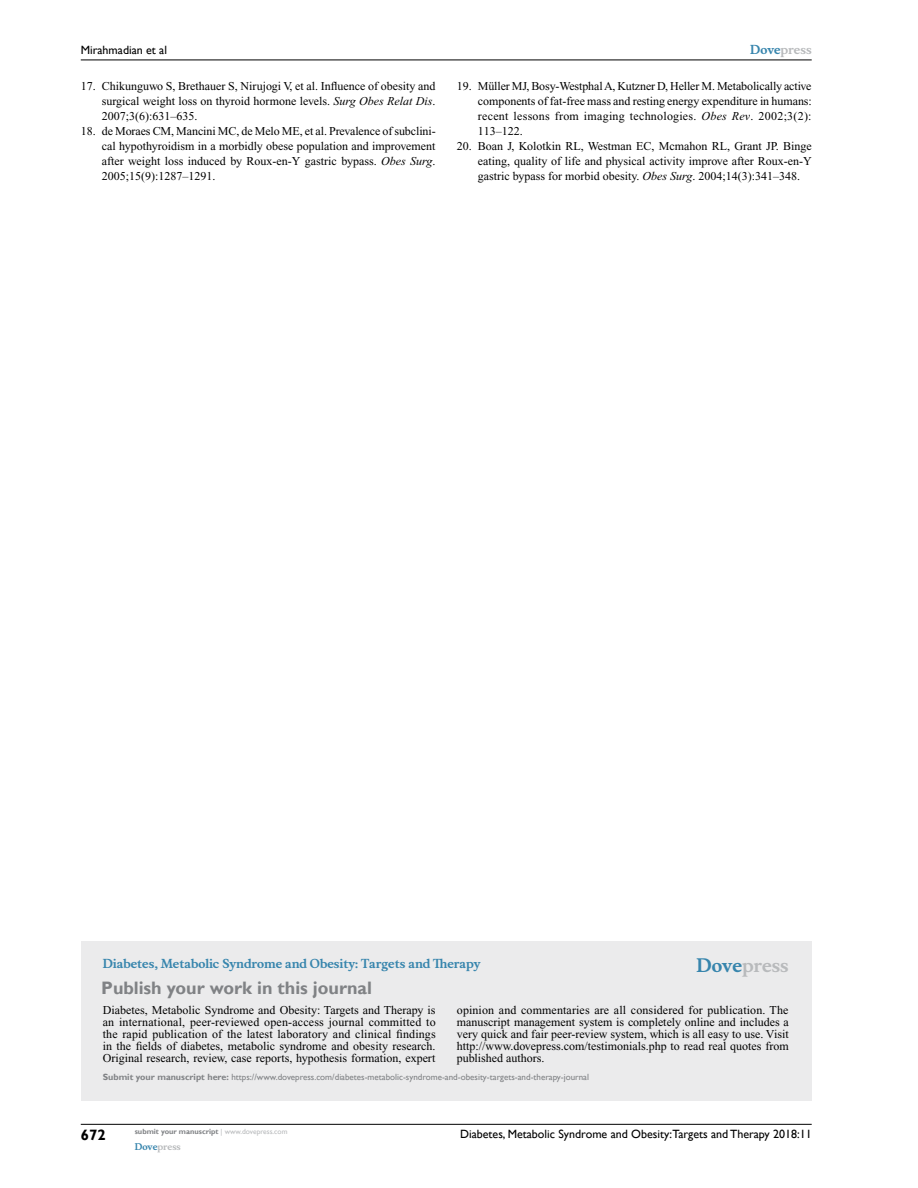
<style>
.page{position:relative;width:918px;height:1188px;background:#fff}
.page>*{position:absolute;margin:0;border:0;box-sizing:border-box;transform-origin:0 0}
.t1{font:700 18px "Gill Sans";color:#808285}
.t2{font:700 18px "Musee";color:#b8babc}
.t3{font:700 15px "Gill Sans";color:#000}
.t4{font:12px/15px "Times New Roman";color:#000;text-align:justify}
.t5{font:12px "Gill Sans";color:#000}
.t6{font:700 12px "Musee";color:#3785ad}
.t7{font:700 12px "Musee";color:#b8babc}
.t8{font:9px "Gill Sans";color:#808285}
.t9{font:700 9px "Musee";color:#b8babc}
.t10{font:700 7.5px "Gill Sans";color:#808285}
.s1{font-style:italic}
.s2{color:#3785ad}
.s3{font-weight:700}
.s4{font-weight:400;color:#b8babc}
</style>
<div class="page">
<div style="left:81px;top:941px;width:731px;height:159px;background:#ebebec"></div>
<hr style="left:81px;top:1124px;width:731px;height:1px;background:#000">
<hr style="left:81px;top:60px;width:731px;height:1px;background:#000">
<p class="t5" style="left:81px;top:43px;width:88px">Mirahmadian et al</p>
<p class="t4" style="left:102px;top:79px;width:335px;text-indent:-21px">17. Chikunguwo S, Brethauer S, Nirujogi V, et al. Influence of obesity and surgical weight loss on thyroid hormone levels. <span class="s1">Surg Obes Relat Dis</span>.<br>2007;3(6):631–635.</p>
<p class="t4" style="left:102px;top:124px;width:335px;text-indent:-21px">18. de Moraes CM, Mancini MC, de Melo ME, et al. Prevalence of subclini&shy;cal hypothyroidism in a morbidly obese population and improvement after weight loss induced by Roux-en-Y gastric bypass. <span class="s1">Obes Surg</span>.<br>2005;15(9):1287–1291.</p>
<p class="t7" style="left:750px;top:43px;width:63px"><span class="s2">Dove</span>press</p>
<p class="t4" style="left:478px;top:79px;width:336px;text-indent:-21px">19. Müller MJ, Bosy-Westphal A, Kutzner D, Heller M. Metabolically active components of fat-free mass and resting energy expenditure in humans: recent lessons from imaging technologies. <span class="s1">Obes Rev</span>. 2002;3(2):<br>113–122.</p>
<p class="t4" style="left:478px;top:139px;width:335px;text-indent:-21px">20. Boan J, Kolotkin RL, Westman EC, Mcmahon RL, Grant JP. Binge eating, quality of life and physical activity improve after Roux-en-Y gastric bypass for morbid obesity. <span class="s1">Obes Surg</span>. 2004;14(3):341–348.</p>
<p class="t6" style="left:103px;top:956px;width:379px">Diabetes, Metabolic Syndrome and Obesity: Targets and Therapy</p>
<h1 class="t1" style="left:101px;top:977px;width:272px">Publish your work in this journal</h1>
<h1 class="t2" style="left:697px;top:955px;width:94px"><span class="s2">Dove</span>press</h1>
<p class="t4" style="left:103px;top:1004px;width:335px;line-height:12px">Diabetes, Metabolic Syndrome and Obesity: Targets and Therapy is an international, peer-reviewed open-access journal committed to the rapid publication of the latest laboratory and clinical findings in the fields of diabetes, metabolic syndrome and obesity research.<br>Original research, review, case reports, hypothesis formation, expert</p>
<p class="t4" style="left:457px;top:1004px;width:333px;line-height:12px">opinion and commentaries are all considered for publication. The manuscript management system is completely online and includes a very quick and fair peer-review system, which is all easy to use. Visit http://www.dovepress.com/testimonials.php to read real quotes from published authors.</p>
<p class="t8" style="left:103px;top:1072px;width:488px"><span class="s3">Submit your manuscript here:</span> https://www.dovepress.com/diabetes-metabolic-syndrome-and-obesity-targets-and-therapy-journal</p>
<p class="t3" style="left:81px;top:1126px;width:26px">672</p>
<p class="t10" style="left:135px;top:1127px;width:154px">submit your manuscript <span class="s4">| www.dovepress.com</span></p>
<p class="t9" style="left:135px;top:1141px;width:48px"><span class="s2">Dove</span>press</p>
<p class="t5" style="left:460px;top:1127px;width:353px">Diabetes, Metabolic Syndrome and Obesity:Targets and Therapy 2018:11</p>
</div>
